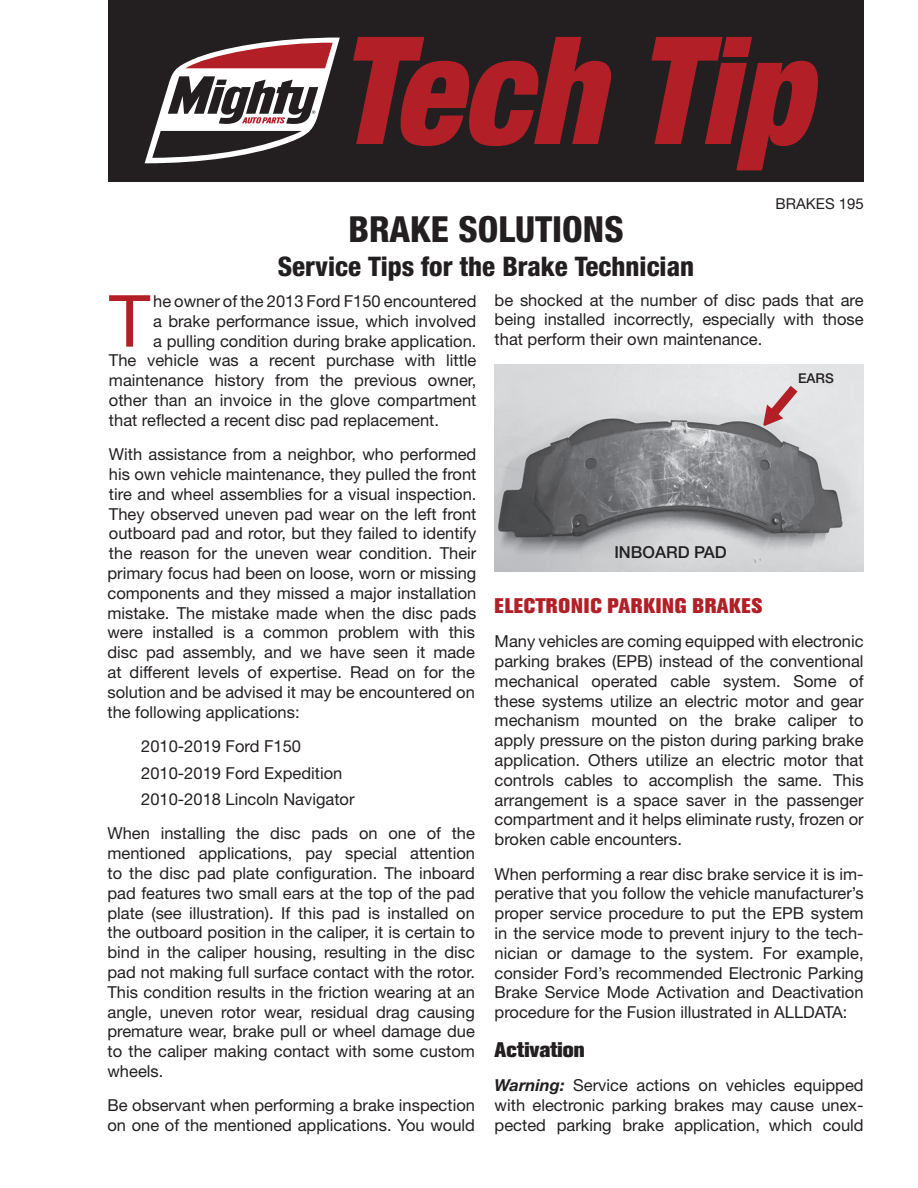
<style>
.page{position:relative;width:918px;height:1188px;background:#fff}
.page>*{position:absolute;margin:0;border:0;box-sizing:border-box;transform-origin:0 0}
.t1{font:italic 900 condensed 150px "Helvetica Neue LT Std";color:#b21f27;scale:.95 1}
.t2{font:72px "Helvetica Neue LT Std";color:#b21f27}
.t3{font:800 condensed 36px "Helvetica Neue LT Std";color:#231f20}
.t4{font:800 condensed 27px "Helvetica Neue LT Std";color:#231f20}
.t5{font:800 21px "Akzidenz Grotesk BE";letter-spacing:.04em;color:#b21f27}
.t6{font:800 21px "Akzidenz Grotesk BE";color:#231f20}
.t7{font:16.5px/19.8px "Helvetica Neue LT Std";color:#231f20;text-align:justify}
.t8{font:500 16.5px "Helvetica Neue LT Std";color:#231f20}
.t9{font:15px "Helvetica Neue LT Std";color:#231f20}
.t10{font:500 13.5px "Helvetica Neue LT Std";color:#231f20}
.s1{font-weight:700;font-style:italic}
</style>
<div class="page">
<div style="left:108px;top:0;width:756px;height:182px;background:#231f20"></div>
<svg style="left:145px;top:37px;width:195px;height:126px"></svg>
<img style="left:495px;top:364px;width:369px;height:207px">
<svg style="left:763px;top:386px;width:35px;height:40px"></svg>
<h1 class="t1" style="left:337px;top:-2px;width:500px">Tech Tip</h1>
<h3 class="t3" style="left:348px;top:207px;width:277px">BRAKE SOLUTIONS</h3>
<h3 class="t4" style="left:278px;top:249px;width:418px">Service Tips for the Brake Technician</h3>
<p class="t9" style="left:776px;top:195px;width:90px">BRAKES 195</p>
<h2 class="t2" style="left:109px;top:278px;width:43px">T</h2>
<p class="t7" style="left:153px;top:291px;width:325px">he owner of the 2013 Ford F150 encountered</p>
<p class="t7" style="left:153px;top:311px;width:325px">a brake performance issue, which involved</p>
<p class="t7" style="left:153px;top:331px;width:325px">a pulling condition during brake application.</p>
<p class="t7" style="left:109px;top:350px;width:369px">The vehicle was a recent purchase with little</p>
<p class="t7" style="left:109px;top:370px;width:369px">maintenance history from the previous owner,</p>
<p class="t7" style="left:109px;top:390px;width:369px">other than an invoice in the glove compartment</p>
<p class="t7" style="left:109px;top:410px;width:332px">that reflected a recent disc pad replacement.</p>
<p class="t7" style="left:107px;top:444px;width:371px">With assistance from a neighbor, who performed his own vehicle maintenance, they pulled the front tire and wheel assemblies for a visual inspection.<br>They observed uneven pad wear on the left front outboard pad and rotor, but they failed to identify the reason for the uneven wear condition. Their primary focus had been on loose, worn or missing components and they missed a major installation mistake. The mistake made when the disc pads were installed is a common problem with this disc pad assembly, and we have seen it made at different levels of expertise. Read on for the solution and be advised it may be encountered on the following applications:</p>
<p class="t7" style="left:141px;top:733px;width:215px;line-height:26.5px;text-align:left">2010-2019 Ford F150<br>2010-2019 Ford Expedition<br>2010-2018 Lincoln Navigator</p>
<p class="t7" style="left:107px;top:824px;width:369px">When installing the disc pads on one of the mentioned applications, pay special attention to the disc pad plate configuration. The inboard pad features two small ears at the top of the pad plate (see illustration). If this pad is installed on the outboard position in the caliper, it is certain to bind in the caliper housing, resulting in the disc pad not making full surface contact with the rotor.<br>This condition results in the friction wearing at an angle, uneven rotor wear, residual drag causing premature wear, brake pull or wheel damage due to the caliper making contact with some custom wheels.</p>
<p class="t7" style="left:107px;top:1095px;width:369px">Be observant when performing a brake inspection on one of the mentioned applications. You would</p>
<p class="t7" style="left:495px;top:290px;width:370px">be shocked at the number of disc pads that are being installed incorrectly, especially with those that perform their own maintenance.</p>
<p class="t8" style="left:614px;top:543px;width:114px">INBOARD PAD</p>
<p class="t10" style="left:798px;top:370px;width:37px">EARS</p>
<p class="t5" style="left:495px;top:593px;width:269px">ELECTRONIC PARKING BRAKES</p>
<p class="t7" style="left:495px;top:631px;width:371px">Many vehicles are coming equipped with electronic parking brakes (EPB) instead of the conventional mechanical operated cable system. Some of these systems utilize an electric motor and gear mechanism mounted on the brake caliper to apply pressure on the piston during parking brake application. Others utilize an electric motor that controls cables to accomplish the same. This arrangement is a space saver in the passenger compartment and it helps eliminate rusty, frozen or broken cable encounters.</p>
<p class="t7" style="left:495px;top:864px;width:371px">When performing a rear disc brake service it is im&shy;perative that you follow the vehicle manufacturer’s proper service procedure to put the EPB system in the service mode to prevent injury to the tech&shy;nician or damage to the system. For example, consider Ford’s recommended Electronic Parking Brake Service Mode Activation and Deactivation procedure for the Fusion illustrated in ALLDATA:</p>
<p class="t6" style="left:495px;top:1037px;width:92px">Activation</p>
<p class="t7" style="left:495px;top:1075px;width:371px"><span class="s1">Warning:</span> Service actions on vehicles equipped with electronic parking brakes may cause unex&shy;pected parking brake application, which could</p>
</div>
